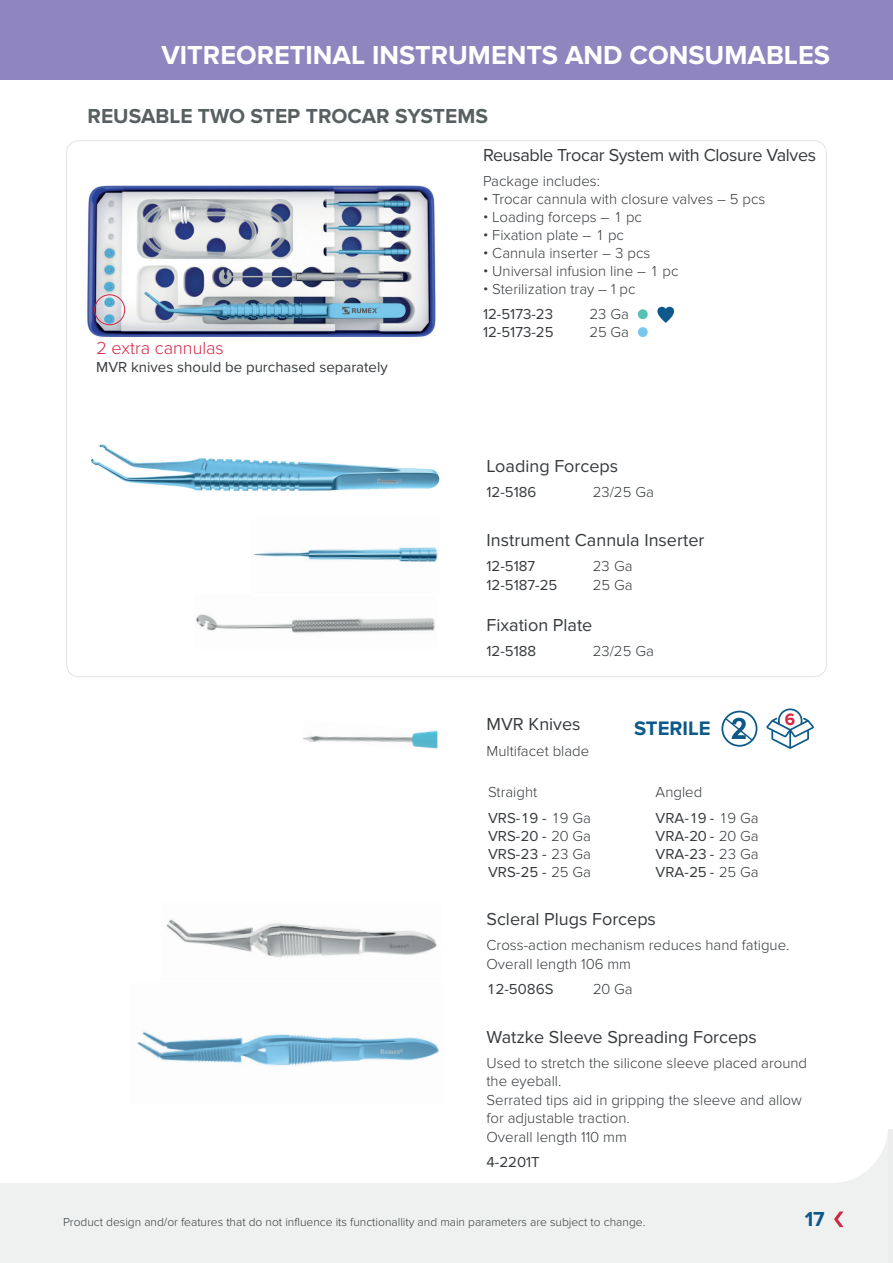
<style>
.page{position:relative;width:893px;height:1263px;background:#fff}
.page>*{position:absolute;margin:0;border:0;box-sizing:border-box;transform-origin:0 0}
.t1{font:700 27px "Proxima Nova";color:#fff}
.t2{font:700 21px "Proxima Nova";color:#596062}
.t3{font:700 21px "Proxima Nova";color:#0d5a8a}
.t4{font:700 20.25px "Proxima Nova";color:#0d5a8a}
.t5{font:18px "Proxima Nova";color:#373b3e}
.t6{font:18px "Proxima Nova";letter-spacing:-.02em;color:#373b3e}
.t7{font:300 18px "Proxima Nova";color:#d42544}
.t8{font:700 17.1px "Proxima Nova";color:#d42544}
.t9{font:300 15px/18.5px "Proxima Nova";color:#373b3e}
.t10{font:15px/18px "Proxima Nova";color:#373b3e;text-align:justify}
.t11{font:300 12px "Proxima Nova";color:#373b3e}
.s1{font-weight:400}
.s2{font-weight:300}
</style>
<div class="page">
<svg style="left:1px;top:1135px;width:887px;height:128px;fill:#eff1f0"></svg>
<svg style="left:834px;top:1211px;width:9px;height:16px"></svg>
<div style="left:888px;top:1129px;width:5px;height:134px;background:#ecedec"></div>
<div style="left:0;top:0;width:893px;height:80px;background:#9086bf"></div>
<svg style="left:0;top:1183px;width:1px;height:80px"></svg>
<img style="left:87px;top:185px;width:349px;height:152px">
<img style="left:137px;top:1031px;width:302px;height:35px">
<img style="left:91px;top:444px;width:349px;height:47px">
<img style="left:254px;top:547px;width:184px;height:15px">
<img style="left:196px;top:614px;width:239px;height:19px">
<img style="left:303px;top:730px;width:134px;height:19px">
<img style="left:166px;top:919px;width:271px;height:38px">
<div style="left:94px;top:294px;width:31px;height:31px;border:1px solid #d42544;border-radius:50%"></div>
<div style="left:638px;top:309px;width:10px;height:10px;background:#56c1b3;border-radius:50%"></div>
<div style="left:638px;top:327px;width:10px;height:10px;background:#77c7ef;border-radius:50%"></div>
<svg style="left:657px;top:307px;width:17px;height:16px"></svg>
<svg style="left:721px;top:711px;width:36px;height:36px"></svg>
<svg style="left:766px;top:708px;width:48px;height:41px"></svg>
<h1 class="t1" style="left:161px;top:40px;width:670px">VITREORETINAL INSTRUMENTS AND CONSUMABLES</h1>
<h2 class="t2" style="left:88px;top:104px;width:402px">REUSABLE TWO STEP TROCAR SYSTEMS</h2>
<p class="t7" style="left:96px;top:338px;width:129px">2 extra cannulas</p>
<p class="t10" style="left:96px;top:358px;width:293px">MVR knives should be purchased separately</p>
<p class="t6" style="left:483px;top:144px;width:335px">Reusable Trocar System with Closure Valves</p>
<p class="t9" style="left:483px;top:172px;width:119px">Package includes:</p>
<p class="t9" style="left:483px;top:190px;width:284px">• Trocar cannula with closure valves – 5 pcs</p>
<p class="t9" style="left:483px;top:208px;width:160px">• Loading forceps – 1 pc</p>
<p class="t9" style="left:483px;top:226px;width:142px">• Fixation plate – 1 pc</p>
<p class="t9" style="left:483px;top:244px;width:169px">• Cannula inserter – 3 pcs</p>
<p class="t9" style="left:483px;top:262px;width:197px">• Universal infusion line – 1 pc</p>
<p class="t9" style="left:483px;top:280px;width:154px">• Sterilization tray – 1 pc</p>
<p class="t10" style="left:483px;top:305px;width:72px">12-5173-23</p>
<p class="t9" style="left:589px;top:305px;width:41px">23 Ga</p>
<p class="t10" style="left:483px;top:323px;width:72px">12-5173-25</p>
<p class="t9" style="left:589px;top:323px;width:41px">25 Ga</p>
<p class="t5" style="left:486px;top:455px;width:133px">Loading Forceps</p>
<p class="t10" style="left:486px;top:484px;width:51px">12-5186</p>
<p class="t9" style="left:593px;top:483px;width:63px">23/25 Ga</p>
<p class="t5" style="left:486px;top:529px;width:219px">Instrument Cannula Inserter</p>
<p class="t10" style="left:486px;top:557px;width:50px">12-5187</p>
<p class="t9" style="left:593px;top:557px;width:41px">23 Ga</p>
<p class="t10" style="left:486px;top:576px;width:72px">12-5187-25</p>
<p class="t9" style="left:593px;top:576px;width:41px">25 Ga</p>
<p class="t5" style="left:486px;top:614px;width:107px">Fixation Plate</p>
<p class="t10" style="left:486px;top:643px;width:51px">12-5188</p>
<p class="t9" style="left:593px;top:642px;width:63px">23/25 Ga</p>
<p class="t5" style="left:486px;top:714px;width:96px">MVR Knives</p>
<p class="t9" style="left:486px;top:742px;width:104px">Multifacet blade</p>
<p class="t9" style="left:488px;top:779px;width:105px;line-height:26.5px">Straight<br><span class="s1">VRS-19 -</span> 19 Ga</p>
<p class="t10" style="left:488px;top:827px;width:105px">VRS-20 - <span class="s2">20 Ga </span>VRS-23 - <span class="s2">23 Ga </span>VRS-25 - <span class="s2">25 Ga</span></p>
<h3 class="t4" style="left:634px;top:717px;width:78px">STERILE</h3>
<p class="t9" style="left:656px;top:779px;width:105px;line-height:26.5px">Angled<br><span class="s1">VRA-19 -</span> 19 Ga</p>
<p class="t10" style="left:656px;top:827px;width:105px">VRA-20 - <span class="s2">20 Ga </span>VRA-23 - <span class="s2">23 Ga </span>VRA-25 - <span class="s2">25 Ga</span></p>
<p class="t8" style="left:785px;top:709px;width:12px">6</p>
<p class="t5" style="left:486px;top:908px;width:171px">Scleral Plugs Forceps</p>
<p class="t9" style="left:486px;top:936px;width:304px">Cross-action mechanism reduces hand fatigue.<br>Overall length 106 mm</p>
<p class="t10" style="left:486px;top:981px;width:69px">12-5086S</p>
<p class="t9" style="left:593px;top:980px;width:41px">20 Ga</p>
<p class="t5" style="left:486px;top:1026px;width:272px">Watzke Sleeve Spreading Forceps</p>
<p class="t9" style="left:486px;top:1054px;width:322px">Used to stretch the silicone sleeve placed around the eyeball.<br>Serrated tips aid in gripping the sleeve and allow for adjustable traction.<br>Overall length 110 mm</p>
<p class="t10" style="left:486px;top:1153px;width:55px">4-2201T</p>
<p class="t11" style="left:63px;top:1215px;width:584px">Product design and/or features that do not influence its functionallity and main parameters are subject to change.</p>
<h2 class="t3" style="left:805px;top:1207px;width:22px">17</h2>
</div>
